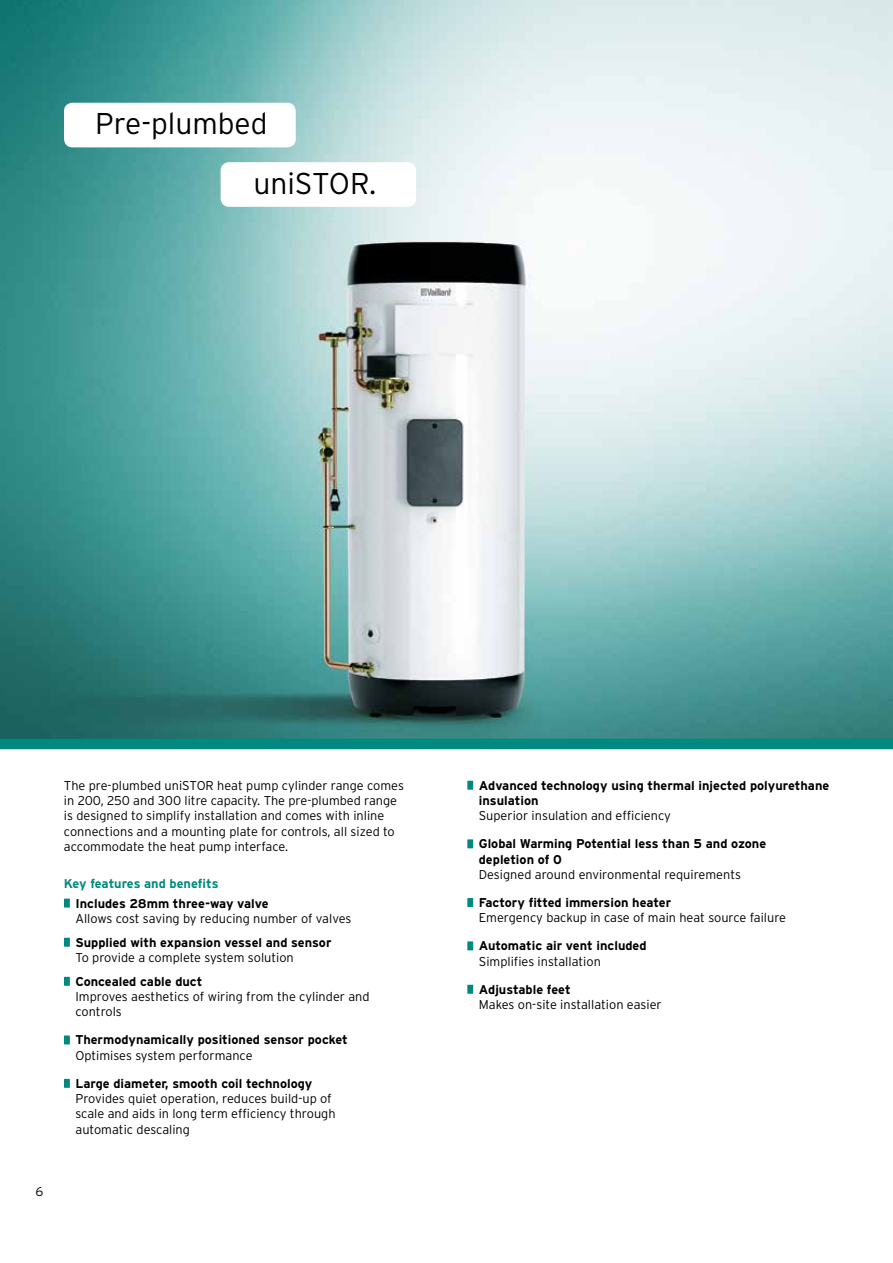
<style>
.page{position:relative;width:893px;height:1263px;background:#fff}
.page>*{position:absolute;margin:0;border:0;box-sizing:border-box;transform-origin:0 0}
.t1{font:300 30px/60.2px "Interstate OT";color:#000}
.t2{font:300 12.75px/15.3px "Interstate OT";color:#000}
.t3{font:700 12.75px/15.3px "Interstate OT";color:#000}
.t4{font:700 12.75px "Interstate OT";letter-spacing:-.005em;color:#00897e}
</style>
<div class="page">
<img style="left:0;top:0;width:893px;height:739px">
<div style="left:0;top:739px;width:893px;height:10px;background:#00897e"></div>
<div style="left:64px;top:899px;width:6px;height:8px;background:#00897e"></div>
<div style="left:64px;top:938px;width:6px;height:9px;background:#00897e"></div>
<div style="left:64px;top:977px;width:6px;height:9px;background:#00897e"></div>
<div style="left:64px;top:1035px;width:6px;height:9px;background:#00897e"></div>
<div style="left:64px;top:1079px;width:6px;height:9px;background:#00897e"></div>
<div style="left:467px;top:781px;width:6px;height:9px;background:#00897e"></div>
<div style="left:467px;top:839px;width:6px;height:9px;background:#00897e"></div>
<div style="left:467px;top:898px;width:6px;height:9px;background:#00897e"></div>
<div style="left:467px;top:941px;width:6px;height:9px;background:#00897e"></div>
<div style="left:467px;top:985px;width:6px;height:9px;background:#00897e"></div>
<div style="left:64px;top:103px;width:232px;height:44px;background:#fff;border-radius:9px"></div>
<div style="left:221px;top:162px;width:195px;height:45px;background:#fff;border-radius:9px"></div>
<h1 class="t1" style="left:253px;top:93px;width:124px;text-indent:-158px">Pre-plumbed uniSTOR.</h1>
<p class="t2" style="left:36px;top:1183px;width:9px">6</p>
<p class="t2" style="left:64px;top:777px;width:341px">The pre-plumbed uniSTOR heat pump cylinder range comes in 200, 250 and 300 litre capacity. The pre-plumbed range is designed to simplify installation and comes with inline connections and a mounting plate for controls, all sized to accommodate the heat pump interface.</p>
<p class="t4" style="left:64px;top:876px;width:156px">Key features and benefits</p>
<p class="t3" style="left:75px;top:895px;width:195px">Includes 28mm three-way valve</p>
<p class="t2" style="left:75px;top:911px;width:277px">Allows cost saving by reducing number of valves</p>
<p class="t3" style="left:75px;top:934px;width:258px">Supplied with expansion vessel and sensor</p>
<p class="t2" style="left:75px;top:950px;width:220px">To provide a complete system solution</p>
<p class="t3" style="left:75px;top:973px;width:128px">Concealed cable duct</p>
<p class="t2" style="left:75px;top:989px;width:296px">Improves aesthetics of wiring from the cylinder and controls</p>
<p class="t3" style="left:75px;top:1032px;width:274px">Thermodynamically positioned sensor pocket</p>
<p class="t2" style="left:75px;top:1047px;width:179px">Optimises system performance</p>
<p class="t3" style="left:75px;top:1075px;width:238px">Large diameter, smooth coil technology</p>
<p class="t2" style="left:75px;top:1091px;width:262px">Provides quiet operation, reduces build-up of scale and aids in long term efficiency through automatic descaling</p>
<p class="t3" style="left:479px;top:777px;width:352px">Advanced technology using thermal injected polyurethane insulation</p>
<p class="t2" style="left:479px;top:808px;width:194px">Superior insulation and efficiency</p>
<p class="t3" style="left:479px;top:836px;width:289px">Global Warming Potential less than 5 and ozone depletion of 0</p>
<p class="t2" style="left:479px;top:867px;width:264px">Designed around environmental requirements</p>
<p class="t3" style="left:479px;top:895px;width:194px">Factory fitted immersion heater</p>
<p class="t2" style="left:479px;top:910px;width:309px">Emergency backup in case of main heat source failure</p>
<p class="t3" style="left:479px;top:938px;width:169px">Automatic air vent included</p>
<p class="t2" style="left:479px;top:953px;width:124px">Simplifies installation</p>
<p class="t3" style="left:479px;top:981px;width:93px">Adjustable feet</p>
<p class="t2" style="left:479px;top:997px;width:185px">Makes on-site installation easier</p>
</div>
